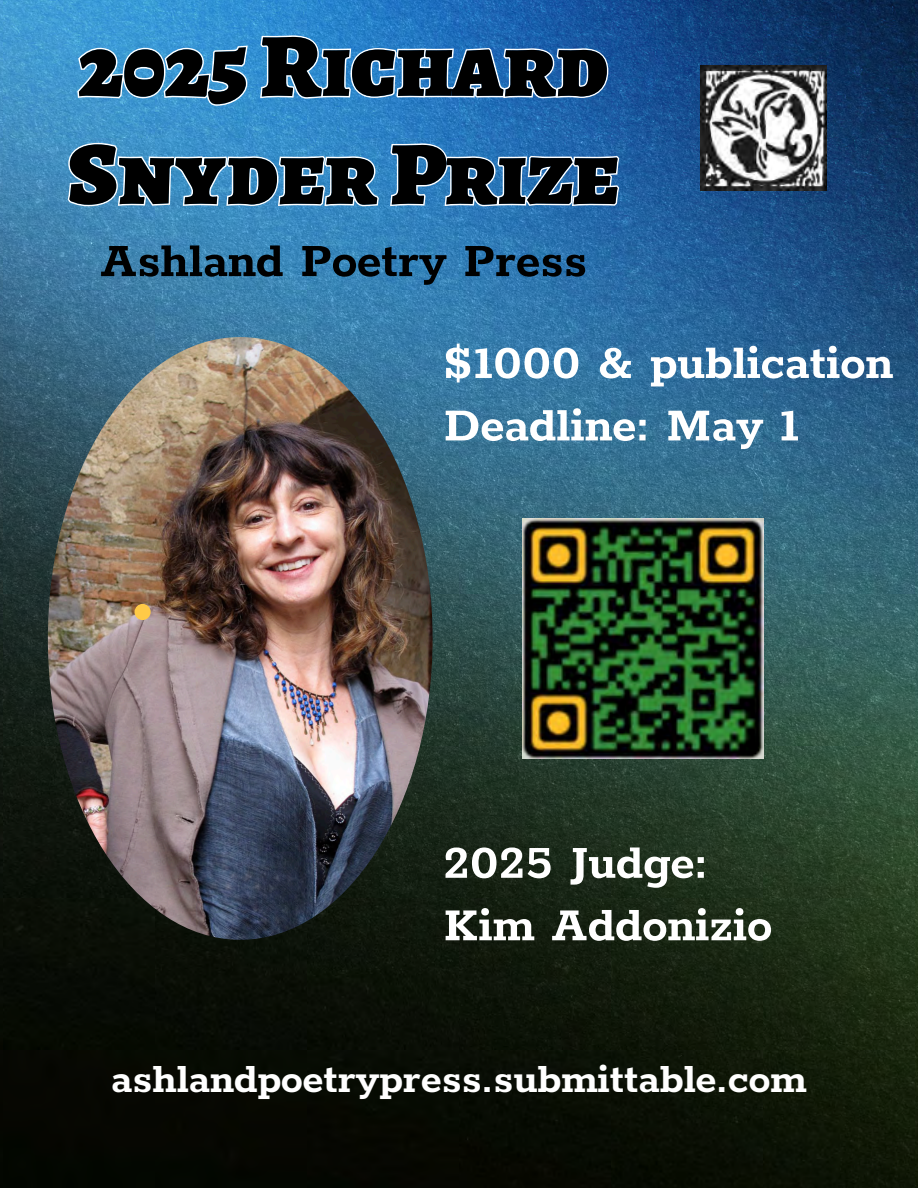
<style>
.page{position:relative;width:918px;height:1188px;background:#fff}
.page>*{position:absolute;margin:0;border:0;box-sizing:border-box;transform-origin:0 0}
.t1{font:900 90px/108px "Alegreya SC";color:#000}
.t2{font:700 52.65px "Rokkitt";color:#000}
.t3{font:700 52.05px/62.6px "Rokkitt";color:#fff}
.t4{font:700 45px "Rokkitt";color:#fff}
</style>
<div class="page">
<img style="left:0;top:0;width:918px;height:1188px">
<svg style="left:68px;top:35px;width:551px;height:171px;background:#408cc7"></svg>
<img style="left:48px;top:337px;width:385px;height:603px">
<div style="left:135px;top:604px;width:16px;height:16px;background:#ffca47;border-radius:50%"></div>
<img style="left:523px;top:518px;width:240px;height:241px">
<img style="left:701px;top:65px;width:125px;height:126px">
<h1 class="t1" style="left:68px;top:7px;width:552px">2025 Richard<br>Snyder Prize</h1>
<p class="t2" style="left:100px;top:222px;width:489px">Ashland Poetry Press</p>
<p class="t3" style="left:443px;top:327px;width:451px">$1000 &amp; publication<br>Deadline: May 1</p>
<p class="t3" style="left:443px;top:827px;width:330px">2025 Judge:<br>Kim Addonizio</p>
<p class="t4" style="left:111px;top:1046px;width:697px">ashlandpoetrypress.submittable.com</p>
</div>
